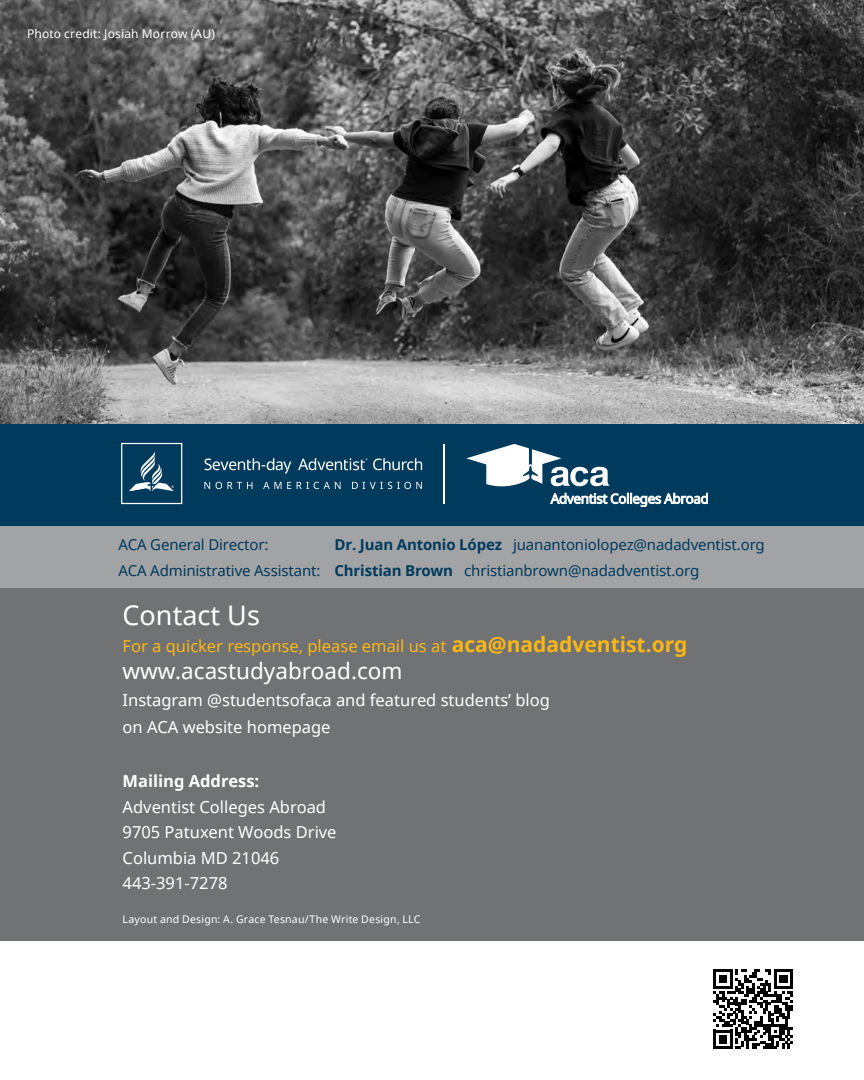
<style>
.page{position:relative;width:864px;height:1080px;background:#fff}
.page>*{position:absolute;margin:0;border:0;box-sizing:border-box;transform-origin:0 0}
.t1{font:27px "Noto Sans";color:#fff}
.t2{font:22.5px "Noto Sans";color:#fff}
.t3{font:16.5px/25.5px "Noto Sans";color:#fff}
.t4{font:16.5px "Noto Sans";color:#fdb714}
.t5{font:700 16.5px "Noto Sans";color:#fff}
.t6{font:15px/25.5px "Noto Sans";letter-spacing:-.01em;color:#003a5d}
.t7{font:12px "Noto Sans";letter-spacing:.015em;color:#fff}
.t8{font:10.5px "Noto Sans";letter-spacing:.02em;color:#fff}
.s1{font-weight:700}
.s2{font-weight:700;font-size:21px}
</style>
<div class="page">
<img style="left:0;top:0;width:864px;height:424px">
<div style="left:0;top:470px;width:864px;height:470px;background:#707274"></div>
<div style="left:0;top:424px;width:864px;height:108px;background:#003a5d"></div>
<hr style="left:443px;top:444px;width:2px;height:60px;background:#fff">
<svg style="left:204px;top:458px;width:87px;height:16px"></svg>
<svg style="left:298px;top:458px;width:124px;height:12px"></svg>
<svg style="left:204px;top:482px;width:6px;height:7px"></svg>
<svg style="left:216px;top:482px;width:36px;height:7px"></svg>
<svg style="left:263px;top:482px;width:28px;height:7px"></svg>
<svg style="left:297px;top:482px;width:44px;height:7px"></svg>
<svg style="left:352px;top:482px;width:70px;height:7px"></svg>
<div style="left:121px;top:443px;width:61px;height:61px;border:1px solid #fff"></div>
<svg style="left:129px;top:451px;width:45px;height:40px"></svg>
<svg style="left:466px;top:444px;width:242px;height:63px"></svg>
<div style="left:0;top:526px;width:864px;height:62px;background:#a2a3a5"></div>
<svg style="left:713px;top:969px;width:80px;height:80px"></svg>
<p class="t7" style="left:27px;top:26px;width:189px">Photo credit: Josiah Morrow (AU)</p>
<p class="t6" style="left:118px;top:532px;width:648px;text-indent:216px"><span class="s1">Dr. Juan Antonio López</span> juanantoniolopez@nadadventist.org<br>ACA Administrative Assistant: <span class="s1">Christian Brown</span> christianbrown@nadadventist.org</p>
<p class="t6" style="left:118px;top:532px;width:151px">ACA General Director:</p>
<h1 class="t1" style="left:123px;top:597px;width:139px">Contact Us</h1>
<p class="t4" style="left:123px;top:635px;width:566px">For a quicker response, please email us at <span class="s2">aca@nadadventist.org</span></p>
<h2 class="t2" style="left:123px;top:656px;width:281px">www.acastudyabroad.com</h2>
<p class="t3" style="left:123px;top:686px;width:429px;line-height:27px">Instagram @studentsofaca and featured students’ blog on ACA website homepage</p>
<p class="t5" style="left:123px;top:770px;width:138px">Mailing Address:</p>
<p class="t3" style="left:123px;top:794px;width:216px">Adventist Colleges Abroad<br>9705 Patuxent Woods Drive<br>Columbia MD 21046<br>443-391-7278</p>
<p class="t8" style="left:123px;top:912px;width:299px">Layout and Design: A. Grace Tesnau/The Write Design, LLC</p>
</div>
